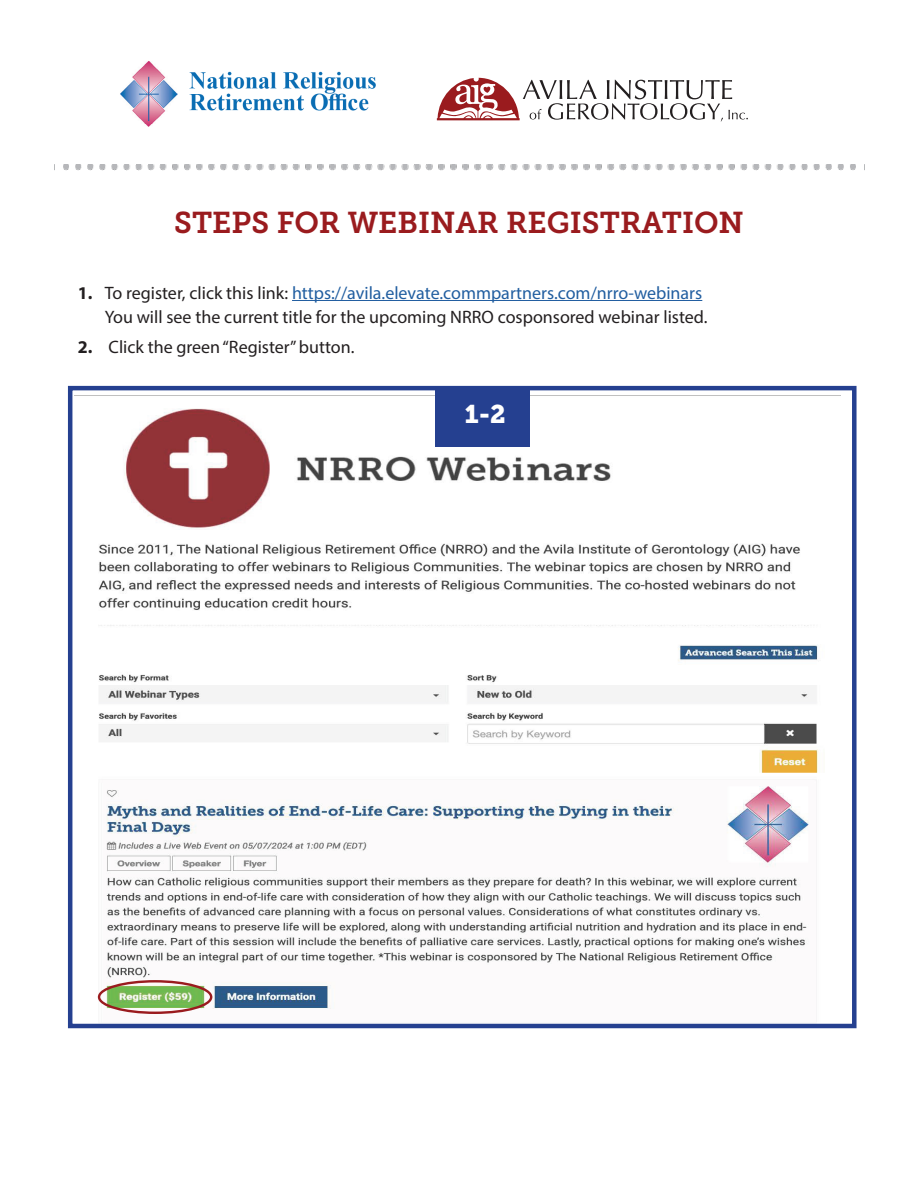
<style>
.page{position:relative;width:918px;height:1188px;background:#fff}
.page>*{position:absolute;margin:0;border:0;box-sizing:border-box;transform-origin:0 0}
.t1{font:30px "Museo Slab 700";color:#9a1b1e}
.t2{font:25.5px "Museo Slab 900";color:#fff}
.t3{font:18px/23.9px "Myriad Pro";color:#231f20;text-align:right}
.s1{font-weight:700}
.s2{color:#215ea0}
</style>
<div class="page">
<img style="left:63px;top:164px;width:793px;height:6px">
<svg style="left:437px;top:78px;width:311px;height:44px"></svg>
<hr style="left:292px;top:300px;width:410px;height:1px;background:#215ea0">
<img style="left:97px;top:396px;width:722px;height:618px">
<div style="left:68px;top:386px;width:789px;height:642px;border:4px solid #254090"></div>
<div style="left:98px;top:980px;width:114px;height:34px;border:2px solid #9a1b1e;border-radius:50%"></div>
<div style="left:435px;top:386px;width:94px;height:60px;background:#254090"></div>
<img style="left:120px;top:61px;width:256px;height:66px">
<h1 class="t1" style="left:174px;top:206px;width:571px">STEPS FOR WEBINAR REGISTRATION</h1>
<p class="t3" style="left:78px;top:280px;width:631px"><span class="s1">1.</span> To register, click this link: <span class="s2">https://avila.elevate.commpartners.com/nrro-webinars<br></span>You will see the current title for the upcoming NRRO cosponsored webinar listed.</p>
<p class="t3" style="left:78px;top:335px;width:278px"><span class="s1">2.</span> Click the green “Register” button.</p>
<h2 class="t2" style="left:465px;top:399px;width:42px">1-2</h2>
</div>
